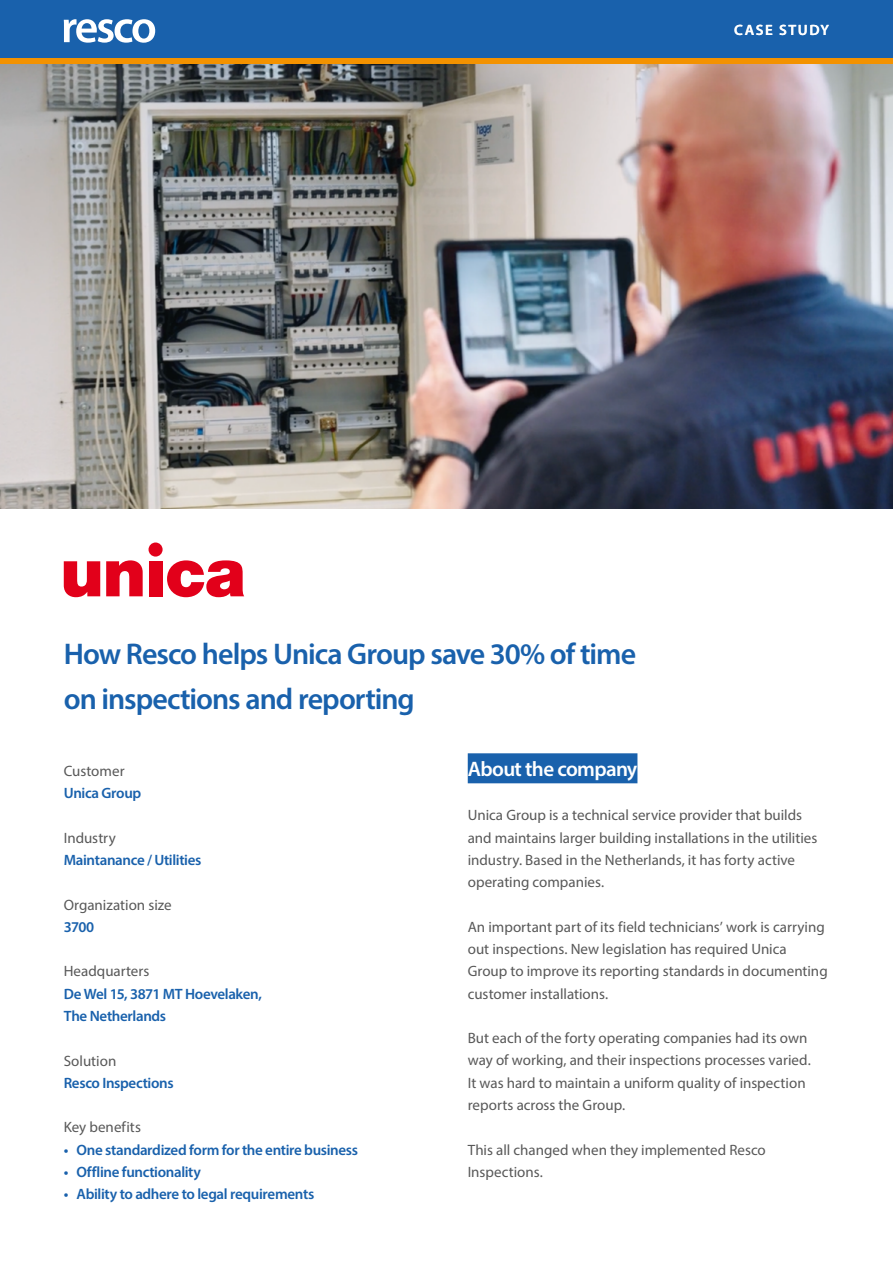
<style>
.page{position:relative;width:893px;height:1263px;background:#fff}
.page>*{position:absolute;margin:0;border:0;box-sizing:border-box;transform-origin:0 0}
.t1{font:600 30px/44.5px "Myriad Pro";letter-spacing:-.035em;color:#1961ac}
.t2{font:600 21px "Myriad Pro";letter-spacing:-.035em;color:#fff}
.t3{font:15px/22.4px "Myriad Pro";color:#585858}
.t4{font:600 15px/22.4px "Myriad Pro";letter-spacing:-.025em;color:#1961ac}
.t5{font:600 15px "Myriad Pro";letter-spacing:.105em;color:#fff}
</style>
<div class="page">
<img style="left:0;top:64px;width:893px;height:444px">
<div style="left:0;top:0;width:893px;height:58px;background:#1961ac"></div>
<div style="left:0;top:58px;width:893px;height:6px;background:#f39200"></div>
<svg style="left:64px;top:19px;width:91px;height:24px"></svg>
<svg style="left:64px;top:561px;width:36px;height:36px"></svg>
<svg style="left:106px;top:560px;width:37px;height:36px"></svg>
<div style="left:149px;top:561px;width:13px;height:35px;background:#e2001a"></div>
<div style="left:149px;top:542px;width:14px;height:15px;background:#e2001a;border-radius:50%"></div>
<svg style="left:167px;top:560px;width:77px;height:37px"></svg>
<div style="left:468px;top:753px;width:169px;height:30px;background:#1961ac"></div>
<p class="t5" style="left:734px;top:20px;width:97px">CASE STUDY</p>
<h1 class="t1" style="left:64px;top:631px;width:574px">How Resco helps Unica Group save 30% of time on inspections and reporting</h1>
<p class="t3" style="left:64px;top:759px;width:62px">Customer</p>
<p class="t4" style="left:64px;top:781px;width:79px">Unica Group</p>
<p class="t3" style="left:64px;top:826px;width:53px">Industry</p>
<p class="t4" style="left:64px;top:848px;width:139px">Maintanance / Utilities</p>
<p class="t3" style="left:64px;top:893px;width:109px">Organization size</p>
<p class="t4" style="left:64px;top:915px;width:32px">3700</p>
<p class="t3" style="left:64px;top:960px;width:87px">Headquarters</p>
<p class="t4" style="left:64px;top:982px;width:200px">De Wel 15, 3871 MT Hoevelaken,<br>The Netherlands</p>
<p class="t3" style="left:64px;top:1049px;width:54px">Solution</p>
<p class="t4" style="left:64px;top:1071px;width:111px">Resco Inspections</p>
<p class="t3" style="left:64px;top:1116px;width:79px">Key benefits</p>
<p class="t4" style="left:64px;top:1138px;width:296px">• One standardized form for the entire business</p>
<p class="t4" style="left:64px;top:1160px;width:139px">• Offline functionality</p>
<p class="t4" style="left:64px;top:1182px;width:252px">• Ability to adhere to legal requirements</p>
<h2 class="t2" style="left:468px;top:755px;width:171px">About the company</h2>
<p class="t3" style="left:468px;top:804px;width:351px">Unica Group is a technical service provider that builds and maintains larger building installations in the utilities industry. Based in the Netherlands, it has forty active operating companies.</p>
<p class="t3" style="left:468px;top:915px;width:361px">An important part of its field technicians’ work is carrying out inspections. New legislation has required Unica Group to improve its reporting standards in documenting customer installations.</p>
<p class="t3" style="left:468px;top:1027px;width:345px">But each of the forty operating companies had its own way of working, and their inspections processes varied.<br>It was hard to maintain a uniform quality of inspection reports across the Group.</p>
<p class="t3" style="left:468px;top:1138px;width:300px">This all changed when they implemented Resco<br>Inspections.</p>
</div>
